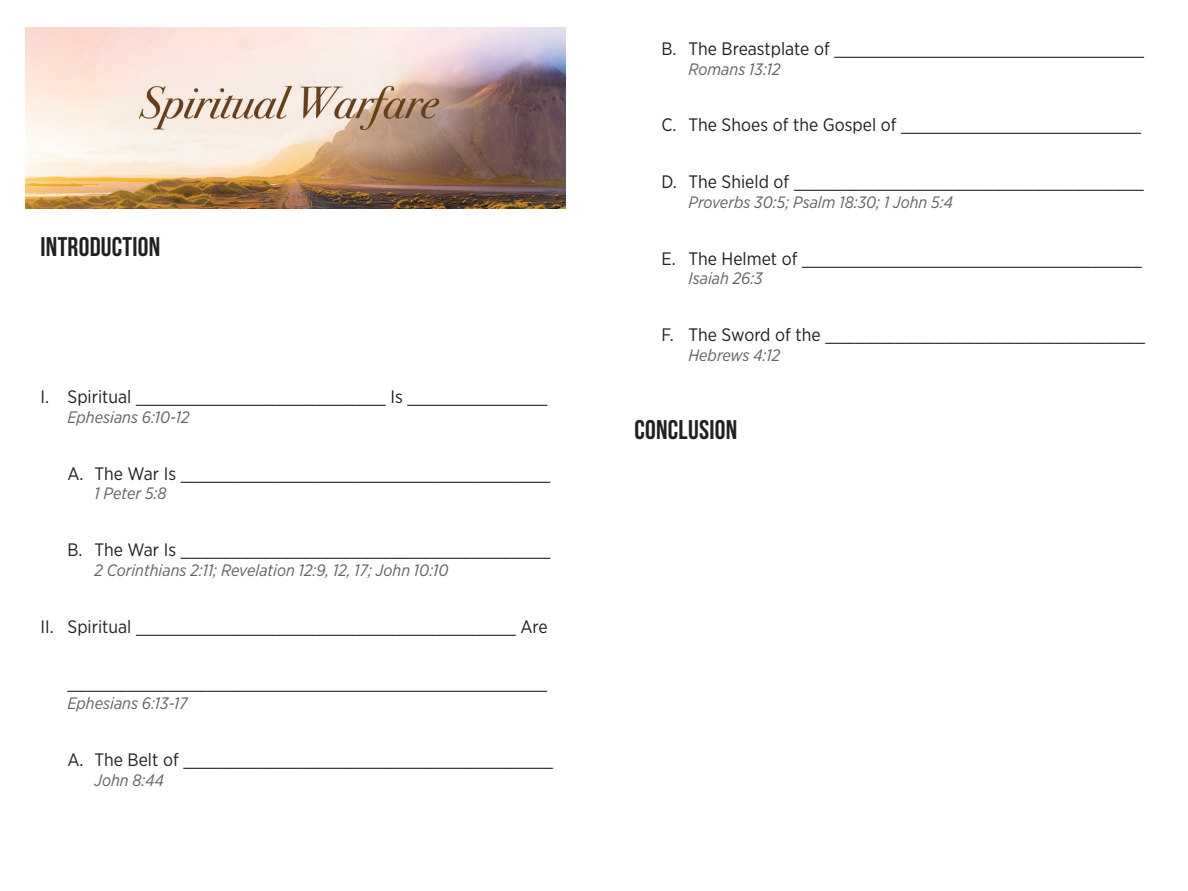
<style>
.page{position:relative;width:1188px;height:891px;background:#fff}
.page>*{position:absolute;margin:0;border:0;box-sizing:border-box;transform-origin:0 0}
.t1{font:700 27px "Bebas Neue";letter-spacing:.01em;color:#231f20}
.t2{font:18px "Gotham Narrow";color:#231f20}
.t3{font:italic 16.5px "Gotham Narrow";color:#636366}
</style>
<div class="page">
<img style="left:26px;top:27px;width:540px;height:182px">
<h1 class="t1" style="left:40px;top:232px;width:121px">INTRODUCTION</h1>
<p class="t2" style="left:40px;top:386px;width:508px">I. Spiritual _________________________ Is ______________</p>
<p class="t3" style="left:67px;top:407px;width:124px">Ephesians 6:10-12</p>
<p class="t2" style="left:68px;top:462px;width:485px">A. The War Is _____________________________________</p>
<p class="t3" style="left:95px;top:483px;width:74px">1 Peter 5:8</p>
<p class="t2" style="left:68px;top:539px;width:485px">B. The War Is _____________________________________</p>
<p class="t3" style="left:95px;top:560px;width:356px">2 Corinthians 2:11; Revelation 12:9, 12, 17; John 10:10</p>
<p class="t2" style="left:40px;top:615px;width:509px">II. Spiritual ______________________________________ Are</p>
<p class="t2" style="left:68px;top:672px;width:481px">________________________________________________</p>
<p class="t3" style="left:67px;top:693px;width:122px">Ephesians 6:13-17</p>
<p class="t2" style="left:68px;top:748px;width:487px">A. The Belt of _____________________________________</p>
<p class="t3" style="left:94px;top:770px;width:71px">John 8:44</p>
<p class="t2" style="left:662px;top:37px;width:484px">B. The Breastplate of _______________________________</p>
<p class="t3" style="left:688px;top:59px;width:94px">Romans 13:12</p>
<p class="t2" style="left:662px;top:114px;width:481px">C. The Shoes of the Gospel of ________________________</p>
<p class="t2" style="left:662px;top:171px;width:484px">D. The Shield of ___________________________________</p>
<p class="t3" style="left:689px;top:192px;width:266px">Proverbs 30:5; Psalm 18:30; 1 John 5:4</p>
<p class="t2" style="left:662px;top:247px;width:482px">E. The Helmet of __________________________________</p>
<p class="t3" style="left:688px;top:268px;width:76px">Isaiah 26:3</p>
<p class="t2" style="left:662px;top:324px;width:485px">F. The Sword of the ________________________________</p>
<p class="t3" style="left:688px;top:345px;width:93px">Hebrews 4:12</p>
<h1 class="t1" style="left:634px;top:415px;width:104px">CONCLUSION</h1>
</div>
